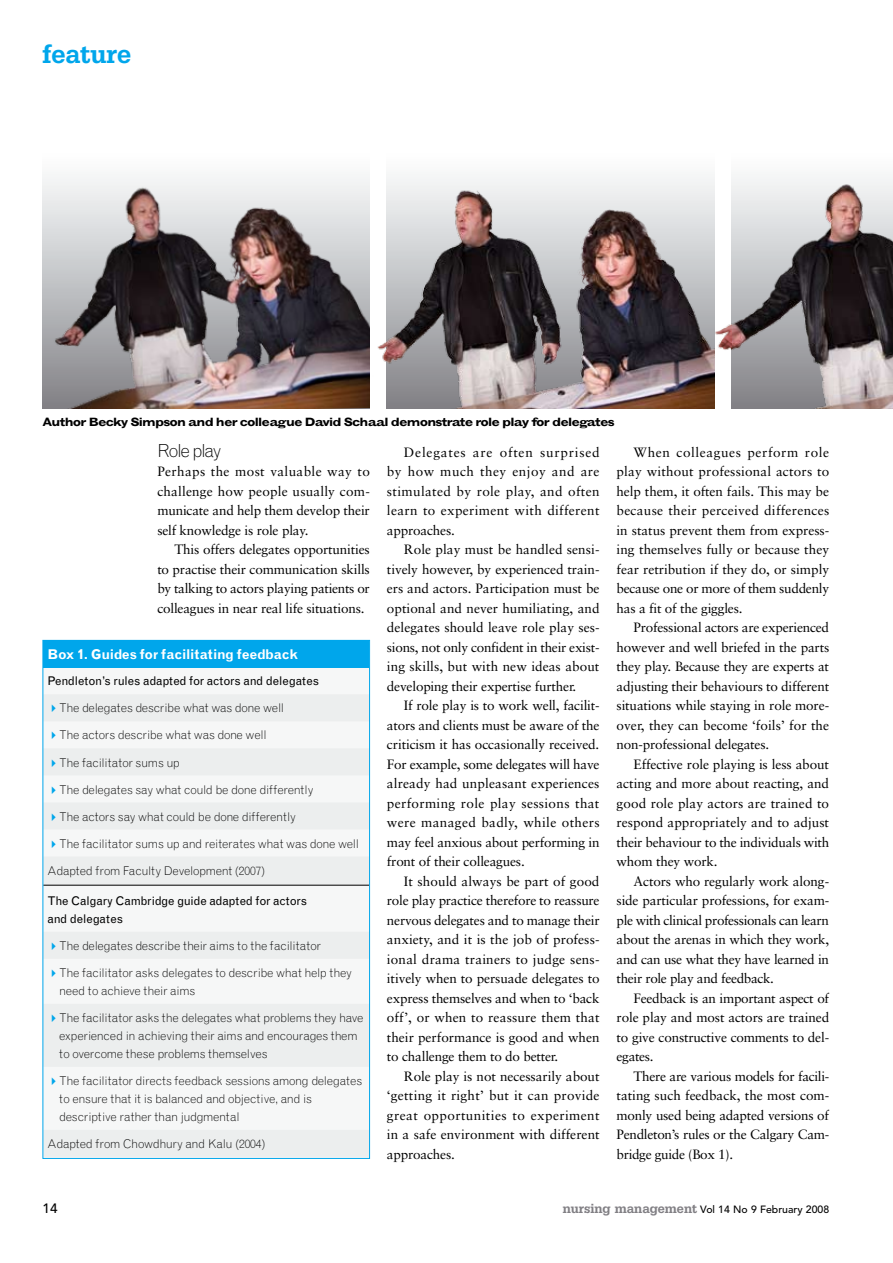
<style>
.page{position:relative;width:893px;height:1263px;background:#fff}
.page>*{position:absolute;margin:0;border:0;box-sizing:border-box;transform-origin:0 0}
.t1{font:27px "URW Egyptienne T Med Nar";color:#00a6eb}
.t2{font:300 18px "Grotesque";letter-spacing:-.075em;color:#000}
.t3{font:13.5px/19.5px "Sabon LT";letter-spacing:-.015em;color:#000;text-align:justify}
.t4{font:700 13.5px "Grotesque";letter-spacing:-.025em;color:#fff}
.t5{font:500 13.5px "Avenir";color:#000}
.t6{font:300 12px/18px "Grotesque";letter-spacing:-.025em;color:#000}
.t7{font:12px/18px "Grotesque";letter-spacing:-.015em;color:#000}
.t8{font:700 expanded 12px "Grotesque";letter-spacing:-.065em;color:#000}
.t9{font:500 10.5px "Avenir";color:#000}
.s1{color:#00a6eb}
.s2{font-family:"URW Egyptienne T Med Nar";font-weight:400;font-size:13.5px;color:#817f84}
</style>
<div class="page">
<div style="left:43px;top:640px;width:327px;height:518px;background:#f6f7f7"></div>
<div style="left:43px;top:641px;width:326px;height:27px;background:#00a6eb"></div>
<hr style="left:43px;top:885px;width:326px;height:1px;background:#000">
<img style="left:43px;top:181px;width:327px;height:227px">
<img style="left:377px;top:177px;width:354px;height:231px">
<svg style="left:731px;top:177px;width:162px;height:231px;background:#8f8a8b"></svg>
<h1 class="t1" style="left:43px;top:38px;width:90px">feature</h1>
<p class="t8" style="left:43px;top:414px;width:574px">Author Becky Simpson and her colleague David Schaal demonstrate role play for delegates</p>
<h2 class="t2" style="left:157px;top:439px;width:66px">Role play</h2>
<p class="t3" style="left:157px;top:462px;width:214px">Perhaps the most valuable way to challenge how people usually com&shy;municate and help them develop their self knowledge is role play.</p>
<p class="t3" style="left:157px;top:540px;width:214px;text-indent:17px">This offers delegates opportunities to practise their communication skills by talking to actors playing patients or colleagues in near real life situations.</p>
<p class="t4" style="left:48px;top:647px;width:252px">Box 1. Guides for facilitating feedback</p>
<p class="t7" style="left:48px;top:672px;width:273px">Pendleton’s rules adapted for actors and delegates</p>
<p class="t6" style="left:48px;top:699px;width:238px"><span class="s1">✔</span> The delegates describe what was done well</p>
<p class="t6" style="left:48px;top:726px;width:221px"><span class="s1">✔</span> The actors describe what was done well</p>
<p class="t6" style="left:48px;top:753px;width:134px"><span class="s1">✔</span> The facilitator sums up</p>
<p class="t6" style="left:48px;top:780px;width:267px"><span class="s1">✔</span> The delegates say what could be done differently</p>
<p class="t6" style="left:48px;top:807px;width:250px"><span class="s1">✔</span> The actors say what could be done differently</p>
<p class="t6" style="left:48px;top:834px;width:313px"><span class="s1">✔</span> The facilitator sums up and reiterates what was done well</p>
<p class="t6" style="left:48px;top:861px;width:219px">Adapted from Faculty Development (2007)</p>
<p class="t7" style="left:48px;top:892px;width:261px">The Calgary Cambridge guide adapted for actors and delegates</p>
<p class="t6" style="left:48px;top:936px;width:275px"><span class="s1">✔</span> The delegates describe their aims to the facilitator</p>
<p class="t6" style="left:59px;top:964px;width:294px;text-indent:-12px"><span class="s1">✔</span> The facilitator asks delegates to describe what help they need to achieve their aims</p>
<p class="t6" style="left:59px;top:1009px;width:306px;text-indent:-12px"><span class="s1">✔</span> The facilitator asks the delegates what problems they have experienced in achieving their aims and encourages them to overcome these problems themselves</p>
<p class="t6" style="left:59px;top:1072px;width:304px;text-indent:-12px"><span class="s1">✔</span> The facilitator directs feedback sessions among delegates to ensure that it is balanced and objective, and is descriptive rather than judgmental</p>
<p class="t6" style="left:48px;top:1135px;width:219px">Adapted from Chowdhury and Kalu (2004)</p>
<p class="t3" style="left:387px;top:442px;width:214px;text-indent:17px">Delegates are often surprised by how much they enjoy and are stimulated by role play, and often learn to experiment with different approaches.</p>
<p class="t3" style="left:387px;top:540px;width:214px;text-indent:17px">Role play must be handled sensi&shy;tively however, by experienced train&shy;ers and actors. Participation must be optional and never humiliating, and delegates should leave role play ses&shy;sions, not only confident in their exist&shy;ing skills, but with new ideas about developing their expertise further.</p>
<p class="t3" style="left:387px;top:696px;width:214px;text-indent:17px">If role play is to work well, facilit&shy;ators and clients must be aware of the criticism it has occasionally received.<br>For example, some delegates will have already had unpleasant experiences performing role play sessions that were managed badly, while others may feel anxious about performing in front of their colleagues.</p>
<p class="t3" style="left:387px;top:871px;width:214px;text-indent:17px">It should always be part of good role play practice therefore to reassure nervous delegates and to manage their anxiety, and it is the job of profess&shy;ional drama trainers to judge sens&shy;itively when to persuade delegates to express themselves and when to ‘back off’, or when to reassure them that their performance is good and when to challenge them to do better.</p>
<p class="t3" style="left:387px;top:1066px;width:214px;text-indent:17px">Role play is not necessarily about ‘getting it right’ but it can provide great opportunities to experiment in a safe environment with different approaches.</p>
<p class="t3" style="left:617px;top:442px;width:214px;text-indent:17px">When colleagues perform role play without professional actors to help them, it often fails. This may be because their perceived differences in status prevent them from express&shy;ing themselves fully or because they fear retribution if they do, or simply because one or more of them suddenly has a fit of the giggles.</p>
<p class="t3" style="left:617px;top:618px;width:214px;text-indent:17px">Professional actors are experienced however and well briefed in the parts they play. Because they are experts at adjusting their behaviours to different situations while staying in role more&shy;over, they can become ‘foils’ for the non-professional delegates.</p>
<p class="t3" style="left:617px;top:754px;width:214px;text-indent:17px">Effective role playing is less about acting and more about reacting, and good role play actors are trained to respond appropriately and to adjust their behaviour to the individuals with whom they work.</p>
<p class="t3" style="left:617px;top:871px;width:214px;text-indent:17px">Actors who regularly work along&shy;side particular professions, for exam&shy;ple with clinical professionals can learn about the arenas in which they work, and can use what they have learned in their role play and feedback.</p>
<p class="t3" style="left:617px;top:988px;width:214px;text-indent:17px">Feedback is an important aspect of role play and most actors are trained to give constructive comments to del&shy;egates.</p>
<p class="t3" style="left:617px;top:1066px;width:214px;text-indent:17px">There are various models for facili&shy;tating such feedback, the most com&shy;monly used being adapted versions of Pendleton’s rules or the Calgary Cam&shy;bridge guide (Box 1).</p>
<p class="t5" style="left:43px;top:1200px;width:17px">14</p>
<p class="t9" style="left:563px;top:1203px;width:268px"><span class="s2">nursing management</span> Vol 14 No 9 February 2008</p>
</div>
